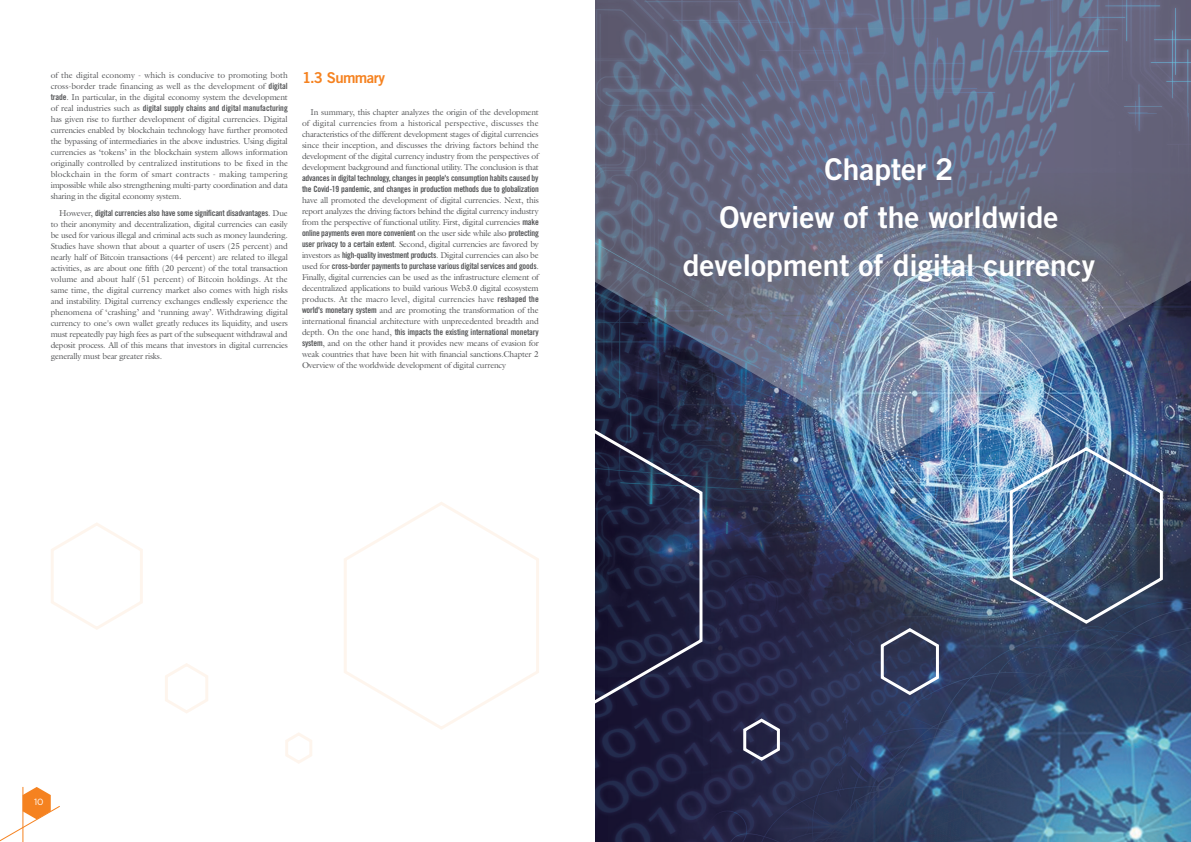
<style>
.page{position:relative;width:1191px;height:842px;background:#fff}
.page>*{position:absolute;margin:0;border:0;box-sizing:border-box;transform-origin:0 0}
.每章的章名---1级标题{font:30px/48px "Trade Gothic LT Std Bd 2";color:#fff;text-align:center}
.正文---1_1{font:15px "Trade Gothic LT Std Bd 2";letter-spacing:-.04em;color:#f58220}
.t1{font:9px "Gotham";color:#fff}
.正文的正文{font:8.5px/11px "Galliard Std";letter-spacing:-.025em;color:#57585a;text-align:justify}
.s1{font-family:"Trade Gothic LT Std Bd Cn 20"}
</style>
<div class="page">
<svg style="left:0;top:787px;width:60px;height:55px"></svg>
<svg style="left:51px;top:523px;width:92px;height:107px"></svg>
<svg style="left:344px;top:502px;width:195px;height:228px"></svg>
<svg style="left:165px;top:663px;width:43px;height:50px"></svg>
<svg style="left:285px;top:733px;width:27px;height:31px"></svg>
<img style="left:595px;top:453px;width:596px;height:389px">
<img style="left:595px;top:0;width:596px;height:453px">
<img style="left:1007px;top:445px;width:157px;height:180px">
<svg style="left:595px;top:415px;width:109px;height:303px;background:#252744"></svg>
<svg style="left:879px;top:626px;width:62px;height:71px;background:#4a526e"></svg>
<svg style="left:741px;top:717px;width:41px;height:45px;background:#4d4e69"></svg>
<p class="正文的正文" style="left:51px;top:69px;width:239px">of the digital economy - which is conducive to promoting both cross-border trade financing as well as the development of <span class="s1">digital trade</span>. In particular, in the digital economy system the development of real industries such as <span class="s1">digital supply chains and digital manufacturing </span>has given rise to further development of digital currencies. Digital currencies enabled by blockchain technology have further promoted the bypassing of intermediaries in the above industries. Using digital currencies as ‘tokens’ in the blockchain system allows information originally controlled by centralized institutions to be fixed in the blockchain in the form of smart contracts - making tampering impossible while also strengthening multi-party coordination and data sharing in the digital economy system.</p>
<p class="正文的正文" style="left:51px;top:207px;width:239px;text-indent:9px">However, <span class="s1">digital currencies also have some significant disadvantages</span>. Due to their anonymity and decentralization, digital currencies can easily be used for various illegal and criminal acts such as money laundering.<br>Studies have shown that about a quarter of users (25 percent) and nearly half of Bitcoin transactions (44 percent) are related to illegal activities, as are about one fifth (20 percent) of the total transaction volume and about half (51 percent) of Bitcoin holdings. At the same time, the digital currency market also comes with high risks and instability. Digital currency exchanges endlessly experience the phenomena of ‘crashing’ and ‘running away’. Withdrawing digital currency to one's own wallet greatly reduces its liquidity, and users must repeatedly pay high fees as part of the subsequent withdrawal and deposit process. All of this means that investors in digital currencies generally must bear greater risks.</p>
<p class="正文---1_1" style="left:302px;top:69px;width:85px">1.3 Summary</p>
<p class="正文的正文" style="left:302px;top:107px;width:238px;text-indent:9px">In summary, this chapter analyzes the origin of the development of digital currencies from a historical perspective, discusses the characteristics of the different development stages of digital currencies since their inception, and discusses the driving factors behind the development of the digital currency industry from the perspectives of development background and functional utility. The conclusion is that <span class="s1">advances in digital technology, changes in people's consumption habits caused by the Covid-19 pandemic, and changes in production methods due to globalization </span>have all promoted the development of digital currencies. Next, this report analyzes the driving factors behind the digital currency industry from the perspective of functional utility. First, digital currencies <span class="s1">make online payments even more convenient</span> on the user side while also <span class="s1">protecting user privacy to a certain extent</span>. Second, digital currencies are favored by investors as <span class="s1">high-quality investment products</span>. Digital currencies can also be used for <span class="s1">cross-border payments to purchase various digital services and goods</span>.<br>Finally, digital currencies can be used as the infrastructure element of decentralized applications to build various Web3.0 digital ecosystem products. At the macro level, digital currencies have <span class="s1">reshaped the world's monetary system</span> and are promoting the transformation of the international financial architecture with unprecedented breadth and depth. On the one hand, <span class="s1">this impacts the existing international monetary system</span>, and on the other hand it provides new means of evasion for weak countries that have been hit with financial sanctions.Chapter 2<br>Overview of the worldwide development of digital currency</p>
<p class="每章的章名---1级标题" style="left:824px;top:145px;width:131px">Chapter 2</p>
<p class="每章的章名---1级标题" style="left:682px;top:193px;width:414px">Overview of the worldwide development of digital currency</p>
<p class="t1" style="left:34px;top:796px;width:11px">10</p>
</div>
